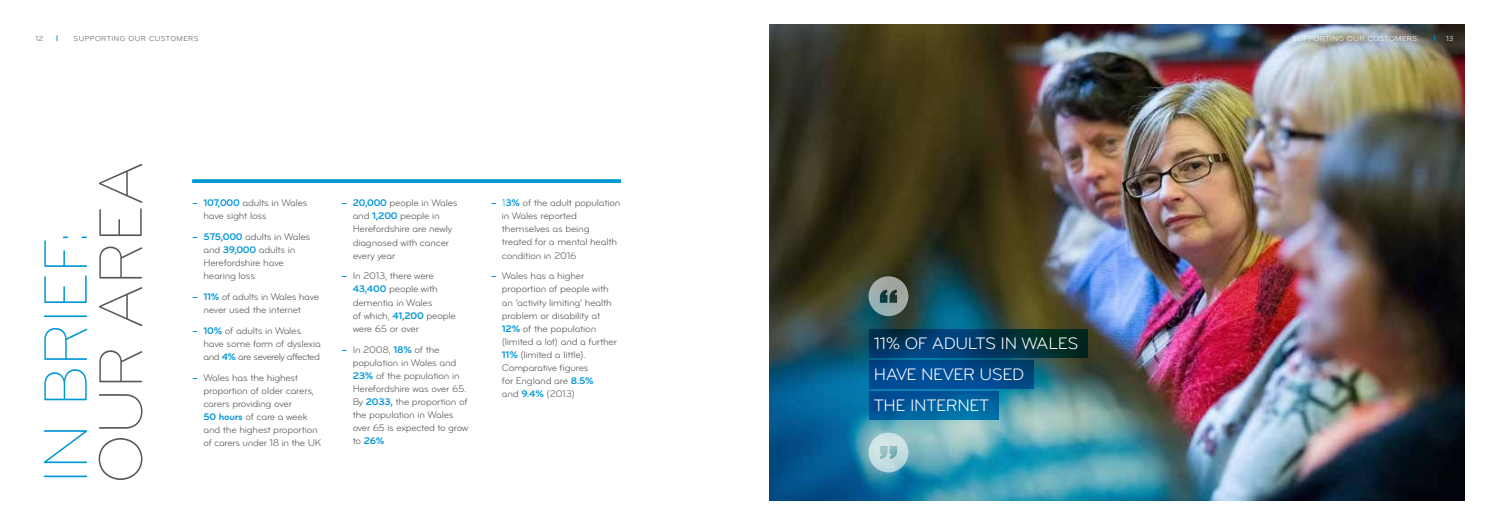
<style>
.page{position:relative;width:1489px;height:525px;background:#fff}
.page>*{position:absolute;margin:0;border:0;box-sizing:border-box;transform-origin:0 0}
.t1{font:63.5px "Bryant Pro Light Alternate";letter-spacing:-.02em;color:#0097d7}
.t2{font:63.5px "Bryant Pro Light Alternate";letter-spacing:-.02em;color:#575756}
.t3{font:17.25px/31.2px "Bryant Pro Regular Alternate";letter-spacing:-.02em;color:#fff}
.t4{font:10px/13.1px "Bryant Pro Regular Alternate";letter-spacing:-.02em;color:#575756}
.t5{font:10px "Bryant Pro Bold Alternate";color:#0097d7}
.t6{font:7.5px "Bryant Pro Regular Alternate";letter-spacing:.06em;color:#575756}
.t7{font:7.5px "Bryant Pro Regular Alternate";letter-spacing:.06em;color:#fff}
.s1{font-family:"Bryant Pro Bold Alternate";color:#0097d7}
.s2{font-family:"Bryant Pro Regular Alternate";color:#575756}
.s3{color:#0097d7}
</style>
<div class="page">
<img style="left:769px;top:25px;width:694px;height:475px">
<svg style="left:868px;top:329px;width:219px;height:28px;background:#003450"></svg>
<svg style="left:868px;top:360px;width:165px;height:28px;background:#00488b"></svg>
<svg style="left:868px;top:391px;width:130px;height:28px;background:#005d9d"></svg>
<svg style="left:868px;top:276px;width:40px;height:40px;background:#768683"></svg>
<svg style="left:868px;top:432px;width:40px;height:40px;background:#accfd4"></svg>
<svg style="left:192px;top:179px;width:429px;height:4px;background:#0f9dd9"></svg>
<p class="t6" style="left:35px;top:35px;width:9px">12</p>
<p class="t7" style="left:1446px;top:35px;width:9px">13</p>
<p class="t6" style="left:74px;top:35px;width:126px">SUPPORTING OUR CUSTOMERS</p>
<p class="t7" style="left:1292px;top:35px;width:126px">SUPPORTING OUR CUSTOMERS</p>
<h1 class="t1" style="left:32px;top:484px;width:255px;rotate:-90deg">IN BRIEF:</h1>
<h1 class="t2" style="left:87px;top:484px;width:325px;rotate:-90deg">OUR AREA</h1>
<p class="t4" style="left:203px;top:196px;width:105px;text-indent:-11px"><span class="s1">– 107,000</span> adults in Wales have sight loss</p>
<p class="t4" style="left:203px;top:230px;width:108px;text-indent:-11px"><span class="s1">– 575,000</span> adults in Wales and <span class="s1">39,000</span> adults in<br>Herefordshire have hearing loss</p>
<p class="t4" style="left:203px;top:290px;width:117px;text-indent:-11px"><span class="s1">– 11%</span> of adults in Wales have never used the internet</p>
<p class="t4" style="left:203px;top:324px;width:119px;text-indent:-11px"><span class="s1">– 10%</span> of adults in Wales have some form of dyslexia and <span class="s1">4%</span> are severely affected</p>
<p class="t4" style="left:203px;top:371px;width:119px;text-indent:-11px"><span class="s1">–</span> Wales has the highest proportion of older carers, carers providing over<br><span class="s1">50 hours</span> of care a week and the highest proportion of carers under 18 in the UK</p>
<p class="t4" style="left:352px;top:196px;width:106px;text-indent:-11px"><span class="s1">– 20,000</span> people in Wales and <span class="s1">1,200</span> people in<br>Herefordshire are newly diagnosed with cancer every year</p>
<p class="t4" style="left:352px;top:269px;width:105px;text-indent:-11px"><span class="s1">–</span> In 2013, there were<br><span class="s1">43,400</span> people with dementia in Wales<br>of which, <span class="s1">41,200</span> people were 65 or over</p>
<p class="t4" style="left:352px;top:342px;width:117px;text-indent:-11px"><span class="s1">–</span> In 2008, <span class="s1">18%</span> of the population in Wales and<br><span class="s1">23%</span> of the population in<br>Herefordshire was over 65.<br>By <span class="s1">2033,</span> the proportion of the population in Wales over 65 is expected to grow</p>
<p class="t5" style="left:352px;top:435px;width:33px"><span class="s2">to</span> 26%</p>
<p class="t4" style="left:502px;top:196px;width:120px;text-indent:-11px"><span class="s1">–</span> <span class="s3">1</span><span class="s1">3%</span> of the adult population in Wales reported themselves as being treated for a mental health condition in 2016</p>
<p class="t4" style="left:502px;top:269px;width:117px;text-indent:-11px"><span class="s1">–</span> Wales has a higher proportion of people with an ‘activity limiting’ health problem or disability at<br><span class="s1">12%</span> of the population (limited a lot) and a further<br><span class="s1">11%</span> (limited a little).<br>Comparative figures<br>for England are <span class="s1">8.5%<br></span>and <span class="s1">9.4%</span> (2013)</p>
<h2 class="t3" style="left:873px;top:327px;width:206px">11% OF ADULTS IN WALES<br>HAVE NEVER USED<br>THE INTERNET</h2>
</div>
